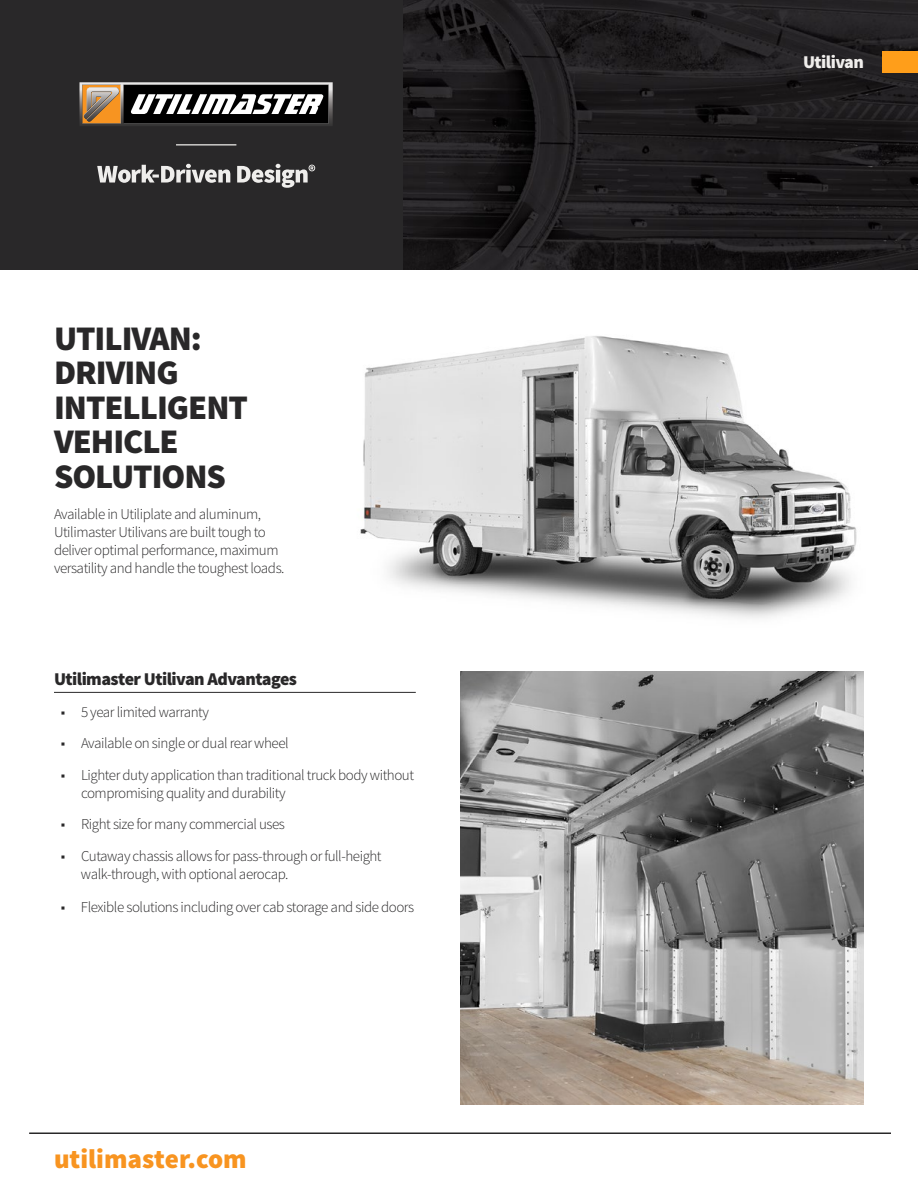
<style>
.page{position:relative;width:918px;height:1188px;background:#fff}
.page>*{position:absolute;margin:0;border:0;box-sizing:border-box;transform-origin:0 0}
.t1{font:900 34.5px/34.5px "Source Sans Pro";letter-spacing:-.03em;color:#292829}
.t2{font:900 27px "Source Sans Pro";color:#f89420}
.t3{font:900 18px "Source Sans Pro";letter-spacing:-.03em;color:#292829}
.t4{font:900 18px "Source Sans Pro";letter-spacing:-.03em;color:#f0eeec}
.t5{font:300 15px/18px "Source Sans Pro";letter-spacing:-.03em;color:#292829}
.s1{font-weight:400}
</style>
<div class="page">
<img style="left:360px;top:336px;width:497px;height:282px">
<div style="left:0;top:0;width:404px;height:270px;background:#292829"></div>
<img style="left:404px;top:0;width:514px;height:270px">
<div style="left:882px;top:51px;width:36px;height:21px;background:#ff9e1a"></div>
<hr style="left:29px;top:1132px;width:862px;height:2px;background:#292829">
<img style="left:460px;top:672px;width:404px;height:432px">
<hr style="left:54px;top:692px;width:362px;height:1px;background:#292829">
<hr style="left:176px;top:144px;width:60px;height:1px;background:#efeeeb">
<svg style="left:80px;top:82px;width:253px;height:44px;background:#69625b"></svg>
<hr style="left:82px;top:123px;width:39px;height:1px;background:#919191">
<svg style="left:97px;top:164px;width:218px;height:24px"></svg>
<h1 class="t1" style="left:54px;top:323px;width:195px">UTILIVAN:<br>DRIVING<br>INTELLIGENT<br>VEHICLE<br>SOLUTIONS</h1>
<p class="t5" style="left:54px;top:505px;width:232px">Available in Utiliplate and aluminum, Utilimaster Utilivans are built tough to deliver optimal performance, maximum versatility and handle the toughest loads.</p>
<p class="t3" style="left:54px;top:668px;width:245px">Utilimaster Utilivan Advantages</p>
<p class="t5" style="left:61px;top:703px;width:150px"><span class="s1">■</span> 5 year limited warranty</p>
<p class="t5" style="left:61px;top:734px;width:229px"><span class="s1">■</span> Available on single or dual rear wheel</p>
<p class="t5" style="left:81px;top:766px;width:335px;text-indent:-20px"><span class="s1">■</span> Lighter duty application than traditional truck body without compromising quality and durability</p>
<p class="t5" style="left:61px;top:815px;width:226px"><span class="s1">■</span> Right size for many commercial uses</p>
<p class="t5" style="left:81px;top:847px;width:302px;text-indent:-20px"><span class="s1">■</span> Cutaway chassis allows for pass-through or full-height walk-through, with optional aerocap.</p>
<p class="t5" style="left:61px;top:898px;width:355px"><span class="s1">■</span> Flexible solutions including over cab storage and side doors</p>
<h2 class="t2" style="left:54px;top:1141px;width:194px">utilimaster.com</h2>
<p class="t4" style="left:803px;top:50px;width:62px">Utilivan</p>
</div>
